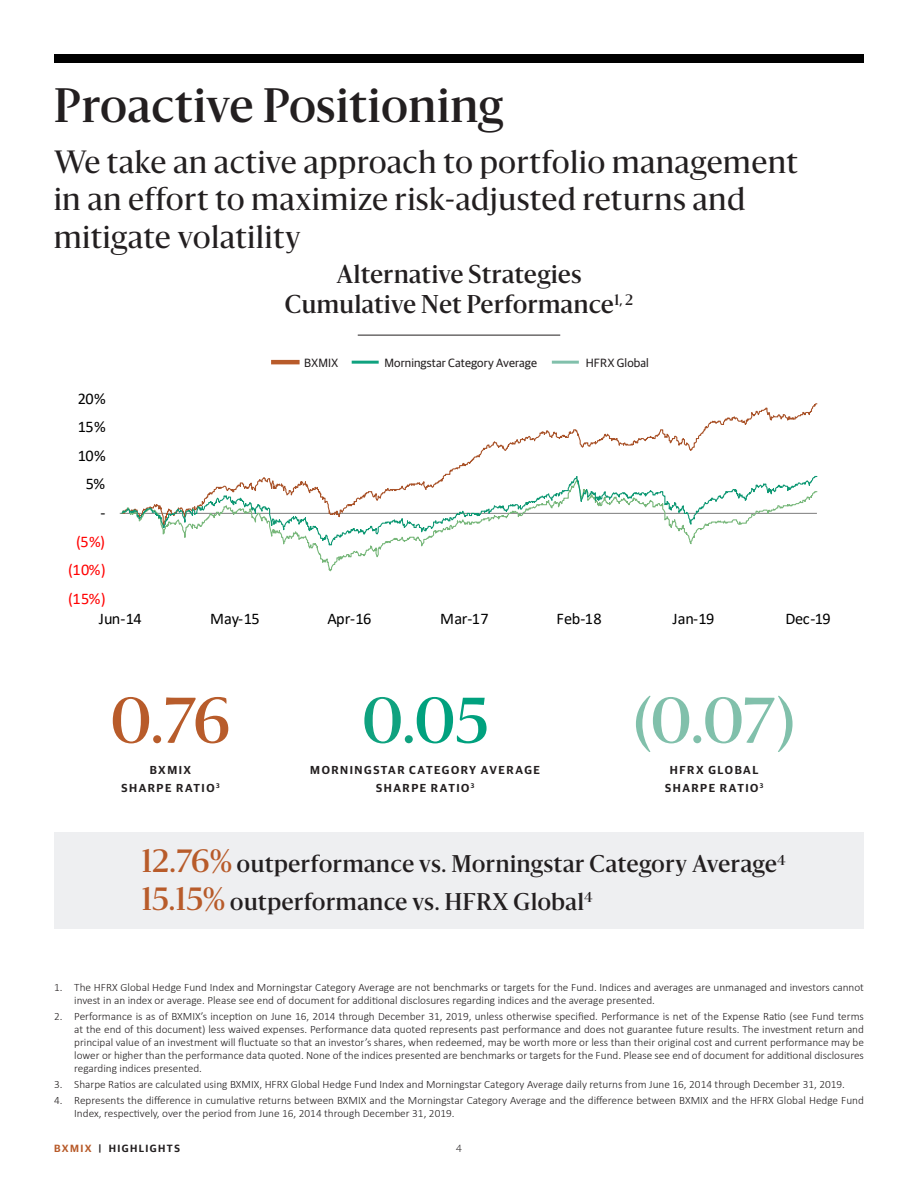
<style>
.page{position:relative;width:918px;height:1188px;background:#fff}
.page>*{position:absolute;margin:0;border:0;box-sizing:border-box;transform-origin:0 0}
.t1{font:500 60px "Sanomat";color:#81c0ab}
.t2{font:500 60px "Sanomat";color:#b85c2b}
.t3{font:500 60px "Sanomat";color:#0fa27f}
.t4{font:500 45px "Sanomat";letter-spacing:.025em;color:#231f20}
.t5{font:30px/37.5px "Sanomat";letter-spacing:.03em;color:#231f20}
.t6{font:500 24px/30px "Sanomat";letter-spacing:.025em;color:#231f20;text-align:center}
.t7{font:500 22.5px/37.5px "Sanomat";letter-spacing:.03em;color:#231f20}
.t8{font:16.2px "Calibri";letter-spacing:-.025em;color:#000}
.t9{font:16.2px "Calibri";color:#f00}
.t10{font:12px "Guardian Sans";letter-spacing:.005em;color:#231f20}
.t11{font:600 11.7px/18px "Guardian Sans";letter-spacing:.13em;color:#231f20;text-align:center}
.t12{font:300 11.25px/13.2px "Calibri";color:#231f20}
.t13{font:600 10.5px "Guardian Sans";letter-spacing:.135em;color:#231f20}
.t14{font:300 10.5px "Guardian Sans";color:#231f20}
.s1{color:#b85b2a}
.s2{color:#00a17e}
.s3{font-size:30px;color:#b85b2a}
</style>
<div class="page">
<hr style="left:358px;top:335px;width:202px;height:1px;background:#231f20">
<div style="left:54px;top:832px;width:810px;height:96px;background:#eeeff1"></div>
<hr style="left:273px;top:360px;width:24px;height:4px;background:#b85b2a">
<hr style="left:353px;top:361px;width:24px;height:3px;background:#0fa27f">
<hr style="left:553px;top:361px;width:24px;height:3px;background:#81c0ab">
<hr style="left:120px;top:513px;width:697px;height:1px;background:#868686">
<svg style="left:450px;top:403px;width:368px;height:67px"></svg>
<svg style="left:121px;top:470px;width:697px;height:78px"></svg>
<div style="left:54px;top:54px;width:810px;height:9px;background:#000"></div>
<h2 class="t4" style="left:54px;top:72px;width:451px">Proactive Positioning</h2>
<h3 class="t5" style="left:54px;top:141px;width:745px">We take an active approach to portfolio management in an effort to maximize risk-adjusted returns and mitigate volatility</h3>
<h3 class="t6" style="left:285px;top:257px;width:350px">Alternative Strategies<br>Cumulative Net Performance<sup>1,</sup> <sup>2</sup></h3>
<h3 class="t8" style="left:78px;top:387px;width:29px">20%</h3>
<h3 class="t8" style="left:78px;top:416px;width:29px">15%</h3>
<h3 class="t8" style="left:78px;top:444px;width:29px">10%</h3>
<h3 class="t8" style="left:86px;top:473px;width:21px">5%</h3>
<h3 class="t8" style="left:100px;top:501px;width:6px">-</h3>
<h3 class="t9" style="left:76px;top:530px;width:30px">(5%)</h3>
<h3 class="t9" style="left:68px;top:559px;width:39px">(10%)</h3>
<h3 class="t9" style="left:68px;top:587px;width:39px">(15%)</h3>
<p class="t10" style="left:304px;top:354px;width:36px">BXMIX</p>
<p class="t10" style="left:384px;top:354px;width:154px">Morningstar Category Average</p>
<p class="t10" style="left:586px;top:354px;width:65px">HFRX Global</p>
<h3 class="t8" style="left:99px;top:608px;width:45px">Jun-14</h3>
<h3 class="t8" style="left:210px;top:608px;width:51px">May-15</h3>
<h3 class="t8" style="left:327px;top:608px;width:46px">Apr-16</h3>
<h3 class="t8" style="left:440px;top:608px;width:50px">Mar-17</h3>
<h3 class="t8" style="left:557px;top:608px;width:47px">Feb-18</h3>
<h3 class="t8" style="left:672px;top:608px;width:43px">Jan-19</h3>
<h3 class="t8" style="left:785px;top:608px;width:47px">Dec-19</h3>
<h1 class="t2" style="left:111px;top:676px;width:121px"><span class="s1">0</span>.76</h1>
<p class="t11" style="left:121px;top:760px;width:100px">BXMIX<br>SHARPE RATIO<sup>3</sup></p>
<h1 class="t3" style="left:362px;top:676px;width:128px">0.<span class="s2">05</span></h1>
<p class="t11" style="left:310px;top:760px;width:231px">MORNINGSTAR CATEGORY AVERAGE<br>SHARPE RATIO<sup>3</sup></p>
<h1 class="t1" style="left:633px;top:676px;width:164px">(0.07)</h1>
<p class="t11" style="left:665px;top:760px;width:100px">HFRX GLOBAL<br>SHARPE RATIO<sup>3</sup></p>
<h3 class="t7" style="left:142px;top:844px;width:646px"><span class="s3">12.76%</span> outperformance vs. Morningstar Category Average<sup>4<br></sup><span class="s3">15.15%</span> outperformance vs. HFRX Global<sup>4</sup></h3>
<p class="t12" style="left:74px;top:980px;width:791px;text-indent:-20px">1. The HFRX Global Hedge Fund Index and Morningstar Category Average are not benchmarks or targets for the Fund. Indices and averages are unmanaged and investors cannot invest in an index or average. Please see end of document for additional disclosures regarding indices and the average presented.</p>
<p class="t12" style="left:74px;top:1009px;width:791px;text-align:justify;text-indent:-20px">2. Performance is as of BXMIX’s inception on June 16, 2014 through December 31, 2019, unless otherwise specified. Performance is net of the Expense Ratio (see Fund terms at the end of this document) less waived expenses. Performance data quoted represents past performance and does not guarantee future results. The investment return and principal value of an investment will fluctuate so that an investor’s shares, when redeemed, may be worth more or less than their original cost and current performance may be lower or higher than the performance data quoted. None of the indices presented are benchmarks or targets for the Fund. Please see end of document for additional disclosures regarding indices presented.</p>
<p class="t12" style="left:54px;top:1078px;width:792px">3. Sharpe Ratios are calculated using BXMIX, HFRX Global Hedge Fund Index and Morningstar Category Average daily returns from June 16, 2014 through December 31, 2019.</p>
<p class="t12" style="left:74px;top:1093px;width:791px;text-indent:-20px">4. Represents the difference in cumulative returns between BXMIX and the Morningstar Category Average and the difference between BXMIX and the HFRX Global Hedge Fund<br>Index, respectively, over the period from June 16, 2014 through December 31, 2019.</p>
<p class="t13" style="left:54px;top:1141px;width:127px"><span class="s1">BXMIX</span> | HIGHLIGHTS</p>
<p class="t14" style="left:456px;top:1141px;width:7px">4</p>
</div>
